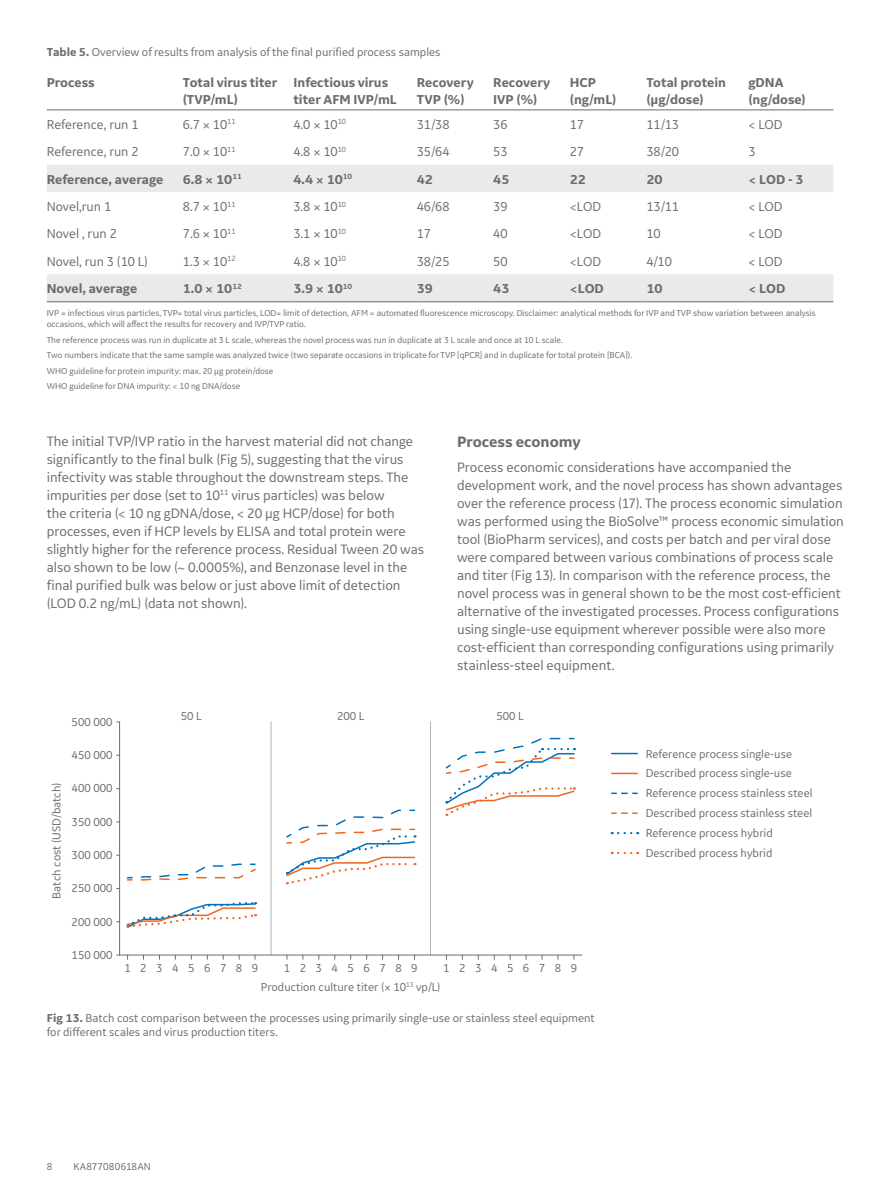
<style>
.page{position:relative;width:893px;height:1191px;background:#fff}
.page>*{position:absolute;margin:0;border:0;box-sizing:border-box;transform-origin:0 0}
.t1{font:700 15.75px "GE Inspira Sans";letter-spacing:-.005em;color:#6c6d70}
.t2{font:14.25px/18px "GE Inspira Sans";color:#6c6d70}
.t3{font:13.5px "GE Inspira Sans";color:#6c6d70}
.t4{font:700 13.5px/16.2px "GE Inspira Sans";color:#6c6d70}
.t5{font:12px/20px "GE Inspira Sans";color:#6c6d70}
.t6{font:10.5px "GE Inspira Sans";letter-spacing:.015em;color:#6c6d70}
.t7{font:9px/15.5px "GE Inspira Sans";color:#6c6d70}
.s1{font-weight:700}
</style>
<div class="page">
<svg style="left:128px;top:876px;width:4px;height:4px"></svg>
<svg style="left:140px;top:863px;width:116px;height:18px"></svg>
<svg style="left:445px;top:737px;width:130px;height:79px"></svg>
<svg style="left:285px;top:809px;width:130px;height:75px"></svg>
<svg style="left:128px;top:902px;width:128px;height:26px"></svg>
<svg style="left:612px;top:753px;width:25px;height:1px"></svg>
<hr style="left:612px;top:772px;width:25px;height:2px;background:#f36421">
<svg style="left:622px;top:792px;width:15px;height:2px"></svg>
<svg style="left:622px;top:812px;width:15px;height:2px"></svg>
<svg style="left:612px;top:832px;width:26px;height:2px"></svg>
<svg style="left:612px;top:852px;width:26px;height:2px"></svg>
<hr style="left:271px;top:722px;width:1px;height:233px;background:#b2b3b7">
<hr style="left:430px;top:722px;width:1px;height:233px;background:#b2b3b7">
<hr style="left:120px;top:954px;width:462px;height:1px;background:#6c6d70">
<hr style="left:119px;top:722px;width:1px;height:233px;background:#6c6d70">
<div style="left:47px;top:165px;width:786px;height:27px;background:#eaeaeb"></div>
<div style="left:47px;top:274px;width:786px;height:27px;background:#eaeaeb"></div>
<hr style="left:47px;top:109px;width:136px;height:1px;background:#6c6d70">
<hr style="left:183px;top:109px;width:110px;height:1px;background:#6c6d70">
<hr style="left:293px;top:109px;width:124px;height:1px;background:#6c6d70">
<hr style="left:417px;top:109px;width:76px;height:1px;background:#6c6d70">
<hr style="left:493px;top:109px;width:77px;height:1px;background:#6c6d70">
<hr style="left:570px;top:109px;width:76px;height:1px;background:#6c6d70">
<hr style="left:646px;top:109px;width:102px;height:1px;background:#6c6d70">
<hr style="left:748px;top:109px;width:85px;height:1px;background:#6c6d70">
<hr style="left:47px;top:301px;width:136px;height:1px;background:#6c6d70">
<hr style="left:183px;top:301px;width:110px;height:1px;background:#6c6d70">
<hr style="left:293px;top:301px;width:124px;height:1px;background:#6c6d70">
<hr style="left:417px;top:301px;width:76px;height:1px;background:#6c6d70">
<hr style="left:493px;top:301px;width:77px;height:1px;background:#6c6d70">
<hr style="left:570px;top:301px;width:76px;height:1px;background:#6c6d70">
<hr style="left:646px;top:301px;width:102px;height:1px;background:#6c6d70">
<hr style="left:748px;top:301px;width:85px;height:1px;background:#6c6d70">
<p class="t5" style="left:47px;top:42px;width:395px"><span class="s1">Table 5.</span> Overview of results from analysis of the final purified process samples</p>
<p class="t4" style="left:47px;top:74px;width:49px">Process</p>
<p class="t4" style="left:183px;top:74px;width:96px">Total virus titer (TVP/mL)</p>
<p class="t4" style="left:293px;top:74px;width:105px">Infectious virus titer AFM IVP/mL</p>
<p class="t4" style="left:417px;top:74px;width:58px">Recovery<br>TVP (%)</p>
<p class="t4" style="left:493px;top:74px;width:58px">Recovery<br>IVP (%)</p>
<p class="t4" style="left:570px;top:74px;width:48px">HCP (ng/mL)</p>
<p class="t4" style="left:646px;top:74px;width:81px">Total protein (µg/dose)</p>
<p class="t4" style="left:748px;top:74px;width:59px">gDNA (ng/dose)</p>
<p class="t3" style="left:47px;top:116px;width:93px">Reference, run 1</p>
<p class="t3" style="left:183px;top:116px;width:54px">6.7 × 10<sup>11</sup></p>
<p class="t3" style="left:293px;top:116px;width:54px">4.0 × 10<sup>10</sup></p>
<p class="t3" style="left:417px;top:116px;width:34px">31/38</p>
<p class="t3" style="left:493px;top:116px;width:16px">36</p>
<p class="t3" style="left:570px;top:116px;width:16px">17</p>
<p class="t3" style="left:646px;top:116px;width:34px">11/13</p>
<p class="t3" style="left:748px;top:116px;width:36px">&lt; LOD</p>
<p class="t3" style="left:47px;top:143px;width:93px">Reference, run 2</p>
<p class="t3" style="left:183px;top:143px;width:54px">7.0 × 10<sup>11</sup></p>
<p class="t3" style="left:293px;top:143px;width:54px">4.8 × 10<sup>10</sup></p>
<p class="t3" style="left:417px;top:143px;width:34px">35/64</p>
<p class="t3" style="left:493px;top:143px;width:16px">53</p>
<p class="t3" style="left:570px;top:143px;width:16px">27</p>
<p class="t3" style="left:646px;top:143px;width:34px">38/20</p>
<p class="t3" style="left:748px;top:143px;width:9px">3</p>
<p class="t4" style="left:47px;top:171px;width:118px">Reference, average</p>
<p class="t4" style="left:183px;top:171px;width:60px">6.8 × 10<sup>11</sup></p>
<p class="t4" style="left:293px;top:171px;width:60px">4.4 × 10<sup>10</sup></p>
<p class="t4" style="left:417px;top:171px;width:18px">42</p>
<p class="t4" style="left:493px;top:171px;width:18px">45</p>
<p class="t4" style="left:570px;top:171px;width:18px">22</p>
<p class="t4" style="left:646px;top:171px;width:18px">20</p>
<p class="t4" style="left:748px;top:171px;width:57px">&lt; LOD - 3</p>
<p class="t3" style="left:47px;top:198px;width:66px">Novel,run 1</p>
<p class="t3" style="left:183px;top:198px;width:54px">8.7 × 10<sup>11</sup></p>
<p class="t3" style="left:293px;top:198px;width:54px">3.8 × 10<sup>10</sup></p>
<p class="t3" style="left:417px;top:198px;width:34px">46/68</p>
<p class="t3" style="left:493px;top:198px;width:16px">39</p>
<p class="t3" style="left:570px;top:198px;width:33px">&lt;LOD</p>
<p class="t3" style="left:646px;top:198px;width:34px">13/11</p>
<p class="t3" style="left:748px;top:198px;width:36px">&lt; LOD</p>
<p class="t3" style="left:47px;top:226px;width:72px">Novel , run 2</p>
<p class="t3" style="left:183px;top:226px;width:54px">7.6 × 10<sup>11</sup></p>
<p class="t3" style="left:293px;top:226px;width:54px">3.1 × 10<sup>10</sup></p>
<p class="t3" style="left:417px;top:226px;width:16px">17</p>
<p class="t3" style="left:493px;top:226px;width:16px">40</p>
<p class="t3" style="left:570px;top:226px;width:33px">&lt;LOD</p>
<p class="t3" style="left:646px;top:226px;width:16px">10</p>
<p class="t3" style="left:748px;top:226px;width:36px">&lt; LOD</p>
<p class="t3" style="left:47px;top:253px;width:103px">Novel, run 3 (10 L)</p>
<p class="t3" style="left:183px;top:253px;width:54px">1.3 × 10<sup>12</sup></p>
<p class="t3" style="left:293px;top:253px;width:54px">4.8 × 10<sup>10</sup></p>
<p class="t3" style="left:417px;top:253px;width:34px">38/25</p>
<p class="t3" style="left:493px;top:253px;width:16px">50</p>
<p class="t3" style="left:570px;top:253px;width:33px">&lt;LOD</p>
<p class="t3" style="left:646px;top:253px;width:27px">4/10</p>
<p class="t3" style="left:748px;top:253px;width:36px">&lt; LOD</p>
<p class="t4" style="left:47px;top:280px;width:92px">Novel, average</p>
<p class="t4" style="left:183px;top:280px;width:60px">1.0 × 10<sup>12</sup></p>
<p class="t4" style="left:293px;top:280px;width:60px">3.9 × 10<sup>10</sup></p>
<p class="t4" style="left:417px;top:280px;width:18px">39</p>
<p class="t4" style="left:493px;top:280px;width:18px">43</p>
<p class="t4" style="left:570px;top:280px;width:36px">&lt;LOD</p>
<p class="t4" style="left:646px;top:280px;width:18px">10</p>
<p class="t4" style="left:748px;top:280px;width:38px">&lt; LOD</p>
<p class="t7" style="left:47px;top:307px;width:771px;line-height:11.2px">IVP = infectious virus particles, TVP= total virus particles, LOD= limit of detection, AFM = automated fluorescence microscopy. Disclaimer: analytical methods for IVP and TVP show variation between analysis occasions, which will affect the results for recovery and IVP/TVP ratio.</p>
<p class="t7" style="left:47px;top:332px;width:587px">The reference process was run in duplicate at 3 L scale, whereas the novel process was run in duplicate at 3 L scale and once at 10 L scale.<br>Two numbers indicate that the same sample was analyzed twice (two separate occasions in triplicate for TVP [qPCR] and in duplicate for total protein [BCA]).<br>WHO guideline for protein impurity: max. 20 μg protein/dose<br>WHO guideline for DNA impurity: &lt; 10 ng DNA/dose</p>
<p class="t2" style="left:47px;top:432px;width:379px">The initial TVP/IVP ratio in the harvest material did not change significantly to the final bulk (Fig 5), suggesting that the virus infectivity was stable throughout the downstream steps. The impurities per dose (set to 10<sup>11</sup> virus particles) was below<br>the criteria (&lt; 10 ng gDNA/dose, &lt; 20 µg HCP/dose) for both processes, even if HCP levels by ELISA and total protein were slightly higher for the reference process. Residual Tween 20 was also shown to be low (~ 0.0005%), and Benzonase level in the final purified bulk was below or just above limit of detection (LOD 0.2 ng/mL) (data not shown).</p>
<p class="t1" style="left:457px;top:432px;width:125px">Process economy</p>
<p class="t2" style="left:457px;top:457px;width:388px">Process economic considerations have accompanied the development work, and the novel process has shown advantages over the reference process (17). The process economic simulation was performed using the BioSolve™ process economic simulation tool (BioPharm services), and costs per batch and per viral dose were compared between various combinations of process scale and titer (Fig 13). In comparison with the reference process, the novel process was in general shown to be the most cost-efficient alternative of the investigated processes. Process configurations using single-use equipment wherever possible were also more cost-efficient than corresponding configurations using primarily stainless-steel equipment.</p>
<p class="t5" style="left:46px;top:898px;width:118px;rotate:-90deg">Batch cost (USD/batch)</p>
<p class="t5" style="left:72px;top:711px;width:42px">500 000</p>
<p class="t5" style="left:72px;top:745px;width:42px">450 000</p>
<p class="t5" style="left:72px;top:778px;width:42px">400 000</p>
<p class="t5" style="left:72px;top:811px;width:42px">350 000</p>
<p class="t5" style="left:72px;top:844px;width:42px">300 000</p>
<p class="t5" style="left:72px;top:878px;width:42px">250 000</p>
<p class="t5" style="left:72px;top:911px;width:42px">200 000</p>
<p class="t5" style="left:72px;top:944px;width:42px">150 000</p>
<p class="t5" style="left:181px;top:705px;width:22px">50 L</p>
<p class="t5" style="left:337px;top:705px;width:29px">200 L</p>
<p class="t5" style="left:496px;top:705px;width:29px">500 L</p>
<p class="t5" style="left:124px;top:958px;width:135px">123456789</p>
<p class="t5" style="left:284px;top:958px;width:135px">123456789</p>
<p class="t5" style="left:443px;top:958px;width:135px">123456789</p>
<p class="t5" style="left:261px;top:976px;width:181px">Production culture titer (× 10<sup>13</sup> vp/L)</p>
<p class="t5" style="left:47px;top:1010px;width:550px;line-height:14.2px"><span class="s1">Fig 13.</span> Batch cost comparison between the processes using primarily single-use or stainless steel equipment for different scales and virus production titers.</p>
<p class="t6" style="left:47px;top:1159px;width:7px">8</p>
<p class="t6" style="left:73px;top:1159px;width:79px">KA877080618AN</p>
<p class="t5" style="left:646px;top:743px;width:168px">Reference process single-use<br>Described process single-use<br>Reference process stainless steel<br>Described process stainless steel<br>Reference process hybrid<br>Described process hybrid</p>
</div>
